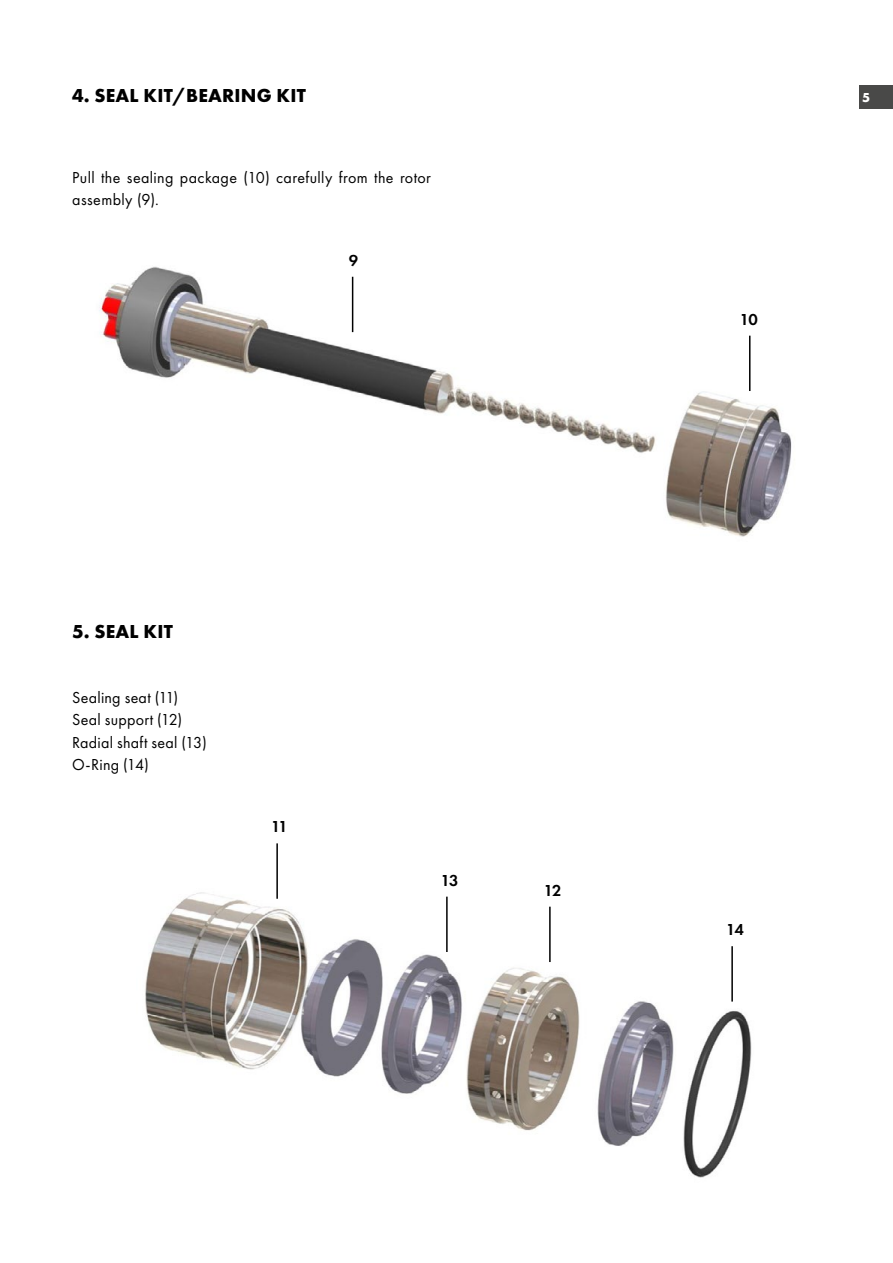
<style>
.page{position:relative;width:893px;height:1263px;background:#fff}
.page>*{position:absolute;margin:0;border:0;box-sizing:border-box;transform-origin:0 0}
.t1{font:700 19.5px "Futura PT";letter-spacing:.01em;color:#000}
.t2{font:16.5px/22.5px "Futura PT";letter-spacing:.02em;color:#000}
.t3{font:600 16.5px "Futura PT";letter-spacing:-.06em;color:#000}
.t4{font:700 13.5px "Futura PT";color:#fff}
</style>
<div class="page">
<div style="left:859px;top:85px;width:34px;height:24px;background:#494948"></div>
<img style="left:99px;top:266px;width:693px;height:271px">
<hr style="left:352px;top:277px;width:1px;height:55px;background:#000">
<img style="left:145px;top:892px;width:607px;height:286px">
<hr style="left:731px;top:946px;width:2px;height:55px;background:#000">
<hr style="left:446px;top:897px;width:2px;height:55px;background:#000">
<hr style="left:549px;top:907px;width:2px;height:55px;background:#000">
<hr style="left:276px;top:843px;width:2px;height:56px;background:#000">
<hr style="left:749px;top:336px;width:1px;height:55px;background:#000">
<p class="t1" style="left:72px;top:83px;width:235px">4. SEAL KIT/BEARING KIT</p>
<p class="t2" style="left:72px;top:166px;width:360px">Pull the sealing package (10) carefully from the rotor assembly (9).</p>
<p class="t3" style="left:349px;top:250px;width:11px">9</p>
<p class="t1" style="left:72px;top:619px;width:102px">5. SEAL KIT</p>
<p class="t2" style="left:72px;top:686px;width:136px">Sealing seat (11)<br>Seal support (12)<br>Radial shaft seal (13)<br>O-Ring (14)</p>
<p class="t3" style="left:271px;top:816px;width:18px">11</p>
<p class="t3" style="left:441px;top:870px;width:19px">13</p>
<p class="t3" style="left:544px;top:880px;width:19px">12</p>
<p class="t3" style="left:740px;top:309px;width:20px">10</p>
<p class="t4" style="left:862px;top:89px;width:10px">5</p>
<p class="t3" style="left:726px;top:919px;width:19px">14</p>
</div>
